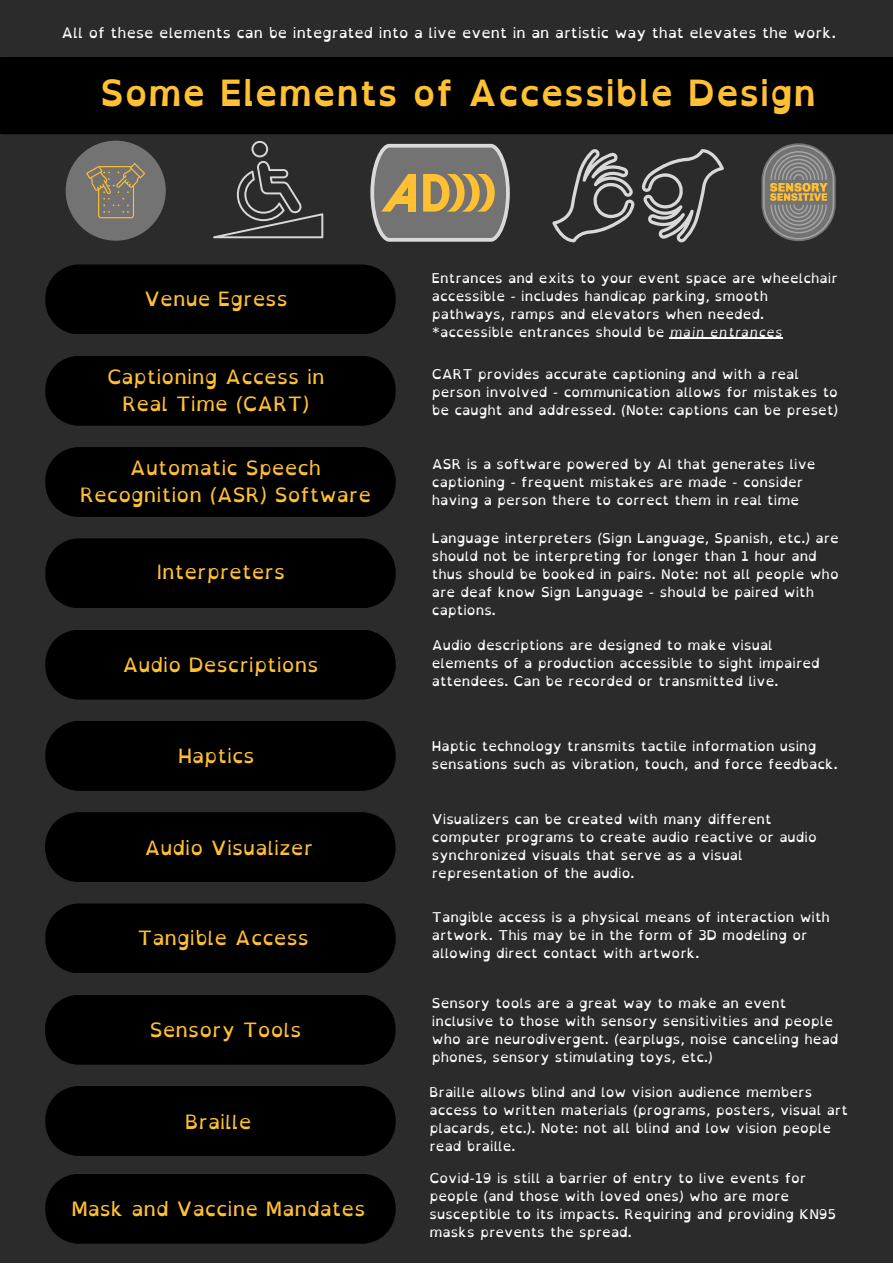
<style>
.page{position:relative;width:893px;height:1264px;background:#fff}
.page>*{position:absolute;margin:0;border:0;box-sizing:border-box;transform-origin:0 0}
.t1{font:700 36.15px "Open Dyslexic";color:#ffc033}
.t2{font:19.8px/27px "Open Dyslexic";color:#ffc033;text-align:center}
.t3{font:14.4px "Open Dyslexic";color:#fff}
.t4{font:13.5px/18px "Open Dyslexic";color:#fff}
.s1{font-style:italic}
</style>
<div class="page">
<div style="left:0;top:0;width:892px;height:1262px;background:#2b2b2b"></div>
<svg style="left:552px;top:149px;width:82px;height:93px"></svg>
<svg style="left:641px;top:149px;width:82px;height:93px"></svg>
<svg style="left:761px;top:143px;width:74px;height:98px"></svg>
<div style="left:66px;top:141px;width:100px;height:100px;background:#737373;border-radius:50%"></div>
<svg style="left:86px;top:163px;width:59px;height:55px"></svg>
<svg style="left:370px;top:144px;width:140px;height:98px;background:#8c8470"></svg>
<div style="left:408px;top:174px;width:7px;height:38px;background:#ffc033"></div>
<div style="left:393px;top:196px;width:22px;height:8px;background:#ffc033"></div>
<svg style="left:213px;top:141px;width:110px;height:97px"></svg>
<div style="left:0;top:57px;width:892px;height:77px;background:#000"></div>
<div style="left:45px;top:995px;width:350px;height:69px;background:#000"></div>
<div style="left:45px;top:447px;width:350px;height:70px;background:#000"></div>
<div style="left:45px;top:538px;width:350px;height:70px;background:#000"></div>
<div style="left:45px;top:356px;width:350px;height:70px;background:#000"></div>
<div style="left:45px;top:630px;width:350px;height:69px;background:#000"></div>
<div style="left:45px;top:721px;width:350px;height:69px;background:#000"></div>
<div style="left:45px;top:812px;width:350px;height:70px;background:#000"></div>
<div style="left:45px;top:903px;width:350px;height:70px;background:#000"></div>
<div style="left:45px;top:264px;width:350px;height:70px;background:#000"></div>
<hr style="left:669px;top:337px;width:113px;height:2px;background:#fff">
<div style="left:45px;top:1174px;width:350px;height:69px;background:#000"></div>
<div style="left:45px;top:1086px;width:350px;height:69px;background:#000"></div>
<p class="t3" style="left:61px;top:20px;width:776px">All of these elements can be integrated into a live event in an artistic way that elevates the work.</p>
<p class="t1" style="left:100px;top:61px;width:717px">Some Elements of Accessible Design</p>
<p class="t2" style="left:144px;top:285px;width:145px">Venue Egress</p>
<p class="t2" style="left:107px;top:363px;width:219px">Captioning Access in<br>Real Time (CART)</p>
<p class="t2" style="left:80px;top:454px;width:293px">Automatic Speech<br>Recognition (ASR) Software</p>
<p class="t2" style="left:157px;top:558px;width:130px">Interpreters</p>
<p class="t2" style="left:122px;top:651px;width:198px">Audio Descriptions</p>
<p class="t2" style="left:178px;top:741px;width:78px">Haptics</p>
<p class="t2" style="left:144px;top:834px;width:170px">Audio Visualizer</p>
<p class="t2" style="left:137px;top:924px;width:173px">Tangible Access</p>
<p class="t2" style="left:150px;top:1015px;width:153px">Sensory Tools</p>
<p class="t2" style="left:185px;top:1108px;width:68px">Braille</p>
<p class="t2" style="left:71px;top:1194px;width:295px">Mask and Vaccine Mandates</p>
<p class="t4" style="left:432px;top:268px;width:407px">Entrances and exits to your event space are wheelchair accessible - includes handicap parking, smooth pathways, ramps and elevators when needed.</p>
<p class="t4" style="left:432px;top:322px;width:352px">*accessible entrances should be <span class="s1">main entrances</span></p>
<p class="t4" style="left:432px;top:364px;width:408px">CART provides accurate captioning and with a real person involved - communication allows for mistakes to be caught and addressed. (Note: captions can be preset)</p>
<p class="t4" style="left:432px;top:455px;width:385px">ASR is a software powered by AI that generates live captioning - frequent mistakes are made - consider having a person there to correct them in real time</p>
<p class="t4" style="left:432px;top:529px;width:408px">Language interpreters (Sign Language, Spanish, etc.) are should not be interpreting for longer than 1 hour and thus should be booked in pairs. Note: not all people who are deaf know Sign Language - should be paired with captions.</p>
<p class="t4" style="left:432px;top:636px;width:389px">Audio descriptions are designed to make visual elements of a production accessible to sight impaired attendees. Can be recorded or transmitted live.</p>
<p class="t4" style="left:432px;top:737px;width:407px">Haptic technology transmits tactile information using sensations such as vibration, touch, and force feedback.</p>
<p class="t4" style="left:432px;top:810px;width:386px">Visualizers can be created with many different computer programs to create audio reactive or audio synchronized visuals that serve as a visual representation of the audio.</p>
<p class="t4" style="left:432px;top:908px;width:399px">Tangible access is a physical means of interaction with artwork. This may be in the form of 3D modeling or allowing direct contact with artwork.</p>
<p class="t4" style="left:432px;top:993px;width:408px">Sensory tools are a great way to make an event inclusive to those with sensory sensitivities and people who are neurodivergent. (earplugs, noise canceling head phones, sensory stimulating toys, etc.)</p>
<p class="t4" style="left:429px;top:1082px;width:420px">Braille allows blind and low vision audience members access to written materials (programs, posters, visual art placards, etc.). Note: not all blind and low vision people read braille.</p>
<p class="t4" style="left:429px;top:1169px;width:408px">Covid-19 is still a barrier of entry to live events for people (and those with loved ones) who are more susceptible to its impacts. Requiring and providing KN95 masks prevents the spread.</p>
</div>
